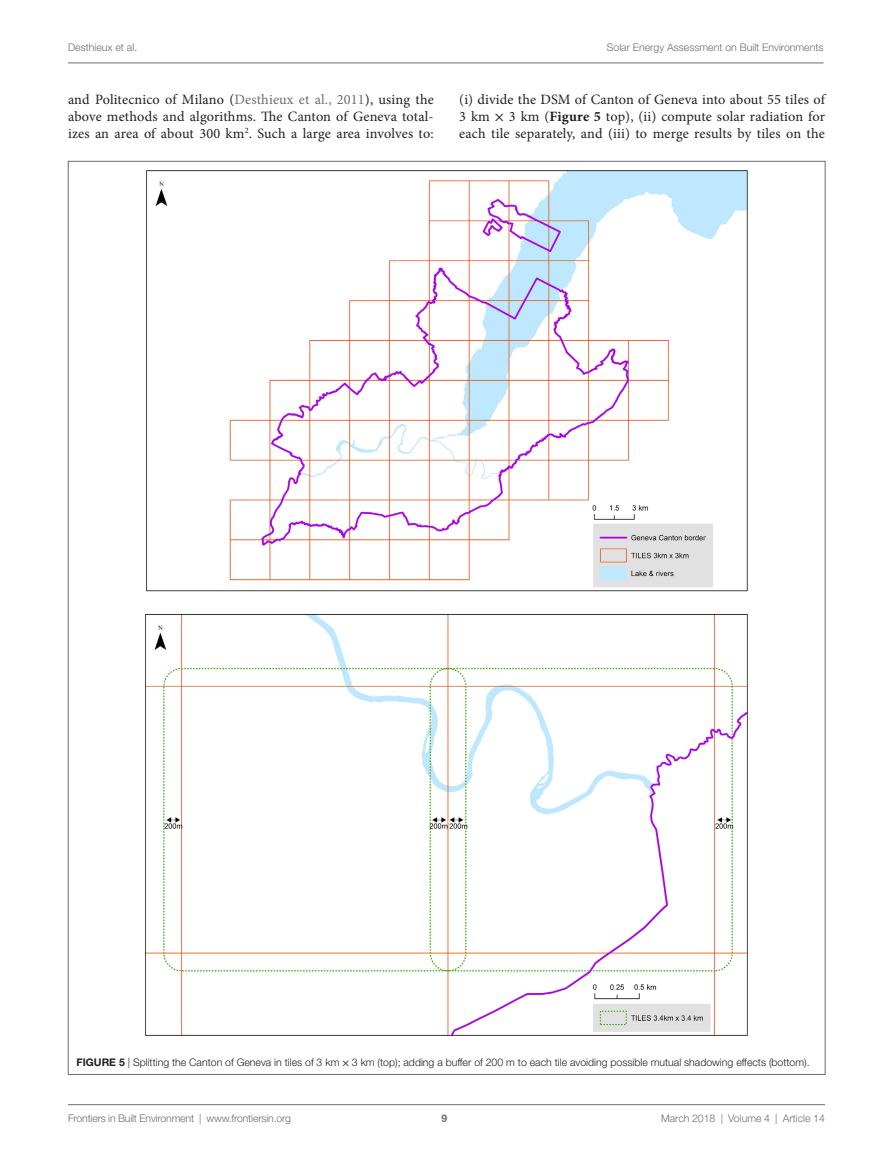
<style>
.page{position:relative;width:893px;height:1170px;background:#fff}
.page>*{position:absolute;margin:0;border:0;box-sizing:border-box;transform-origin:0 0}
.t1{font:14.25px/17.2px "Minion Pro";letter-spacing:.005em;color:#231f20;text-align:justify}
.t2{font:300 10.5px "Helvetica Neue LT Std";color:#6c6d70}
.t3{font:300 10.5px "Helvetica Neue LT Std";color:#231f20}
.t4{font:700 10.5px "Helvetica Neue LT Std";color:#231f20}
.t5{font:700 10.5px "Helvetica Neue LT Std";color:#6c6d70}
.s1{color:#6c6d70}
.s2{font-family:"STIX General"}
.s3{font-weight:700}
.s4{font-family:"STIX General";font-weight:400}
</style>
<div class="page">
<img style="left:145px;top:170px;width:603px;height:865px">
<hr style="left:68px;top:1104px;width:757px;height:1px;background:#6c6d70">
<hr style="left:68px;top:63px;width:755px;height:1px;background:#6c6d70">
<p class="t2" style="left:68px;top:41px;width:71px">Desthieux et al.</p>
<p class="t2" style="left:607px;top:41px;width:218px">Solar Energy Assessment on Built Environments</p>
<p class="t1" style="left:68px;top:90px;width:367px">and Politecnico of Milano (<span class="s1">Desthieux et al., 2011</span>), using the above methods and algorithms. The Canton of Geneva total&shy;izes an area of about 300 km<sup>2</sup>. Such a large area involves to:</p>
<p class="t1" style="left:459px;top:90px;width:367px">(i) divide the DSM of Canton of Geneva into about 55 tiles of 3 km <span class="s2">×</span> 3 km (<span class="s3">Figure 5</span> top), (ii) compute solar radiation for each tile separately, and (iii) to merge results by tiles on the</p>
<p class="t4" style="left:77px;top:1055px;width:14px">FIGUR</p>
<p class="t3" style="left:109px;top:1055px;width:702px"><span class="s3">E 5</span> | Splitting the Canton of Geneva in tiles of 3 km <span class="s4">×</span> 3 km (top); adding a buffer of 200 m to each tile avoiding possible mutual shadowing effects (bottom).</p>
<p class="t2" style="left:68px;top:1111px;width:225px">Frontiers in Built Environment | www.frontiersin.org</p>
<p class="t2" style="left:661px;top:1111px;width:165px">March 2018 | Volume 4 | Article 14</p>
<p class="t5" style="left:441px;top:1111px;width:7px">9</p>
</div>
